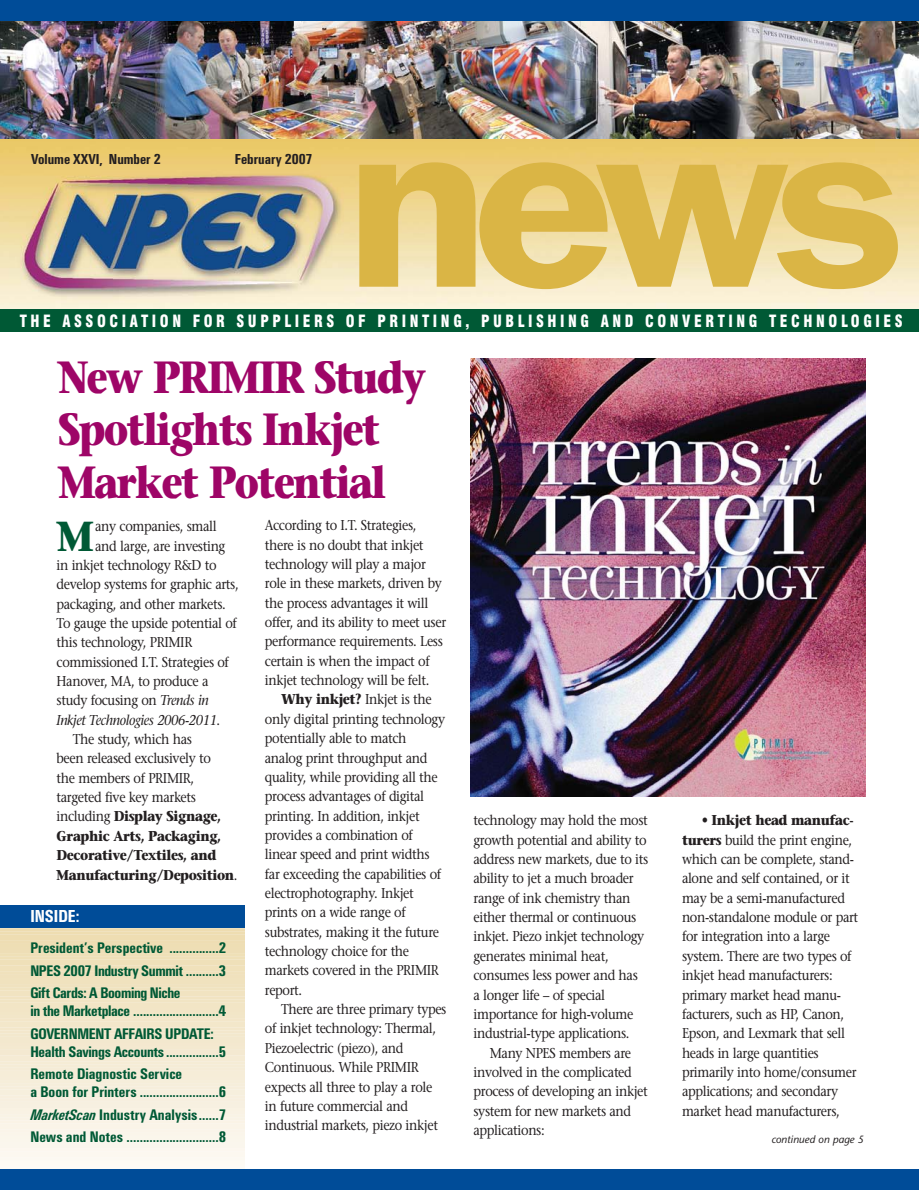
<style>
.page{position:relative;width:919px;height:1190px;background:#fff}
.page>*{position:absolute;margin:0;border:0;box-sizing:border-box;transform-origin:0 0}
.t1{font:600 240px "Franklin Gothic";color:#dab545;scale:1.1 1}
.t2{font:700 45px/52.5px "Stone Serif";letter-spacing:-.05em;color:#9e0567;scale:.85 1}
.t3{font:700 41.85px "Stone Serif";color:#005935;scale:.89 1}
.t4{font:700 condensed 18px "Unitus T";color:#fff}
.t5{font:900 condensed 16.5px "Swiss 721 BT";letter-spacing:.24em;color:#fff;scale:.9 1}
.t6{font:700 condensed 15.9px/22.5px "Unitus T";letter-spacing:-.02em;color:#005935;text-align:justify}
.t7{font:700 condensed 15px "Unitus T";color:#231f20}
.t8{font:14.25px/19.4px "Stone Serif";letter-spacing:-.03em;color:#231f20;scale:.89 1}
.t9{font:700 14.25px "Stone Serif";letter-spacing:-.03em;color:#231f20;scale:.89 1}
.t10{font:italic 14.25px "Stone Serif";letter-spacing:-.03em;color:#231f20;scale:.89 1}
.t11{font:italic 10.5px "Stone Sans";color:#231f20}
.s1{font-style:italic}
.s2{font-style:normal}
.s3{font-weight:400}
.s4{font-weight:700}
</style>
<div class="page">
<img style="left:0;top:0;width:919px;height:1190px">
<p class="t7" style="left:31px;top:153px;width:131px">Volume XXVI, Number 2</p>
<p class="t7" style="left:235px;top:153px;width:79px">February 2007</p>
<h1 class="t1" style="left:346px;top:122px;width:511px">news</h1>
<p class="t5" style="left:20px;top:314px;width:982px">THE ASSOCIATION FOR SUPPLIERS OF PRINTING, PUBLISHING AND CONVERTING TECHNOLOGIES</p>
<h2 class="t2" style="left:58px;top:356px;width:434px">New PRIMIR Study<br>Spotlights Inkjet<br>Market Potential</h2>
<h3 class="t3" style="left:57px;top:520px;width:43px">M</h3>
<p class="t8" style="left:95px;top:518px;width:138px">any companies, small</p>
<p class="t8" style="left:95px;top:537px;width:148px">and large, are investing</p>
<p class="t8" style="left:57px;top:557px;width:181px">in inkjet technology R&amp;D to</p>
<p class="t8" style="left:57px;top:576px;width:206px">develop systems for graphic arts,</p>
<p class="t8" style="left:57px;top:595px;width:192px">packaging, and other markets.</p>
<p class="t8" style="left:57px;top:615px;width:204px">To gauge the upside potential of</p>
<p class="t8" style="left:57px;top:634px;width:154px">this technology, PRIMIR</p>
<p class="t8" style="left:57px;top:653px;width:195px">commissioned I.T. Strategies of</p>
<p class="t8" style="left:57px;top:673px;width:172px">Hanover, MA, to produce a</p>
<p class="t8" style="left:57px;top:692px;width:172px">study focusing on <span class="s1">Trends in</span></p>
<p class="t10" style="left:57px;top:714px;width:185px">Inkjet Technologies 2006-2011<span class="s2">.</span></p>
<p class="t8" style="left:73px;top:731px;width:136px">The study, which has</p>
<p class="t8" style="left:57px;top:750px;width:175px">been released exclusively to</p>
<p class="t8" style="left:57px;top:770px;width:156px">the members of PRIMIR,</p>
<p class="t8" style="left:57px;top:789px;width:158px">targeted five key markets</p>
<p class="t9" style="left:57px;top:811px;width:186px"><span class="s3">including</span> Display Signage,</p>
<p class="t9" style="left:57px;top:830px;width:186px">Graphic Arts, Packaging,</p>
<p class="t9" style="left:57px;top:850px;width:181px">Decorative/Textiles, and</p>
<p class="t9" style="left:57px;top:869px;width:205px">Manufacturing/Deposition<span class="s3">.</span></p>
<p class="t4" style="left:30px;top:909px;width:51px">INSIDE:</p>
<p class="t6" style="left:30px;top:938px;width:197px">President’s Perspective ...............2<br>NPES 2007 Industry Summit ..........3<br>Gift Cards: A Booming Niche</p>
<p class="t6" style="left:30px;top:1001px;width:197px">in the Marketplace ..........................4<br>GOVERNMENT AFFAIRS UPDATE:</p>
<p class="t6" style="left:30px;top:1041px;width:197px">Health Savings Accounts................5<br>Remote Diagnostic Service</p>
<p class="t6" style="left:30px;top:1082px;width:197px">a Boon for Printers ........................6<br><span class="s1">MarketScan</span> Industry Analysis......7<br>News and Notes ............................8</p>
<p class="t8" style="left:265px;top:517px;width:205px">According to I.T. Strategies, there is no doubt that inkjet technology will play a major role in these markets, driven by the process advantages it will offer, and its ability to meet user performance requirements. Less certain is when the impact of inkjet technology will be felt.</p>
<p class="t8" style="left:265px;top:691px;width:204px;text-indent:16px"><span class="s4">Why inkjet?</span> Inkjet is the only digital printing technology potentially able to match analog print throughput and quality, while providing all the process advantages of digital printing. In addition, inkjet provides a combination of linear speed and print widths far exceeding the capabilities of electrophotography. Inkjet prints on a wide range of substrates, making it the future technology choice for the markets covered in the PRIMIR report.</p>
<p class="t8" style="left:265px;top:1001px;width:205px;text-indent:16px">There are three primary types of inkjet technology: Thermal,<br>Piezoelectric (piezo), and<br>Continuous. While PRIMIR expects all three to play a role in future commercial and industrial markets, piezo inkjet</p>
<p class="t8" style="left:473px;top:812px;width:198px">technology may hold the most growth potential and ability to address new markets, due to its ability to jet a much broader range of ink chemistry than either thermal or continuous inkjet. Piezo inkjet technology generates minimal heat, consumes less power and has<br>a longer life – of special importance for high-volume industrial-type applications.</p>
<p class="t8" style="left:473px;top:1044px;width:197px;text-indent:16px">Many NPES members are involved in the complicated process of developing an inkjet system for new markets and applications:</p>
<p class="t8" style="left:682px;top:812px;width:200px;text-indent:20px">• <span class="s4">Inkjet head manufac&shy;turers</span> build the print engine, which can be complete, stand&shy;alone and self contained, or it may be a semi-manufactured non-standalone module or part for integration into a large system. There are two types of inkjet head manufacturers: primary market head manu&shy;facturers, such as HP, Canon,<br>Epson, and Lexmark that sell heads in large quantities primarily into home/consumer applications; and secondary market head manufacturers,</p>
<p class="t11" style="left:771px;top:1135px;width:94px">continued on page 5</p>
</div>
